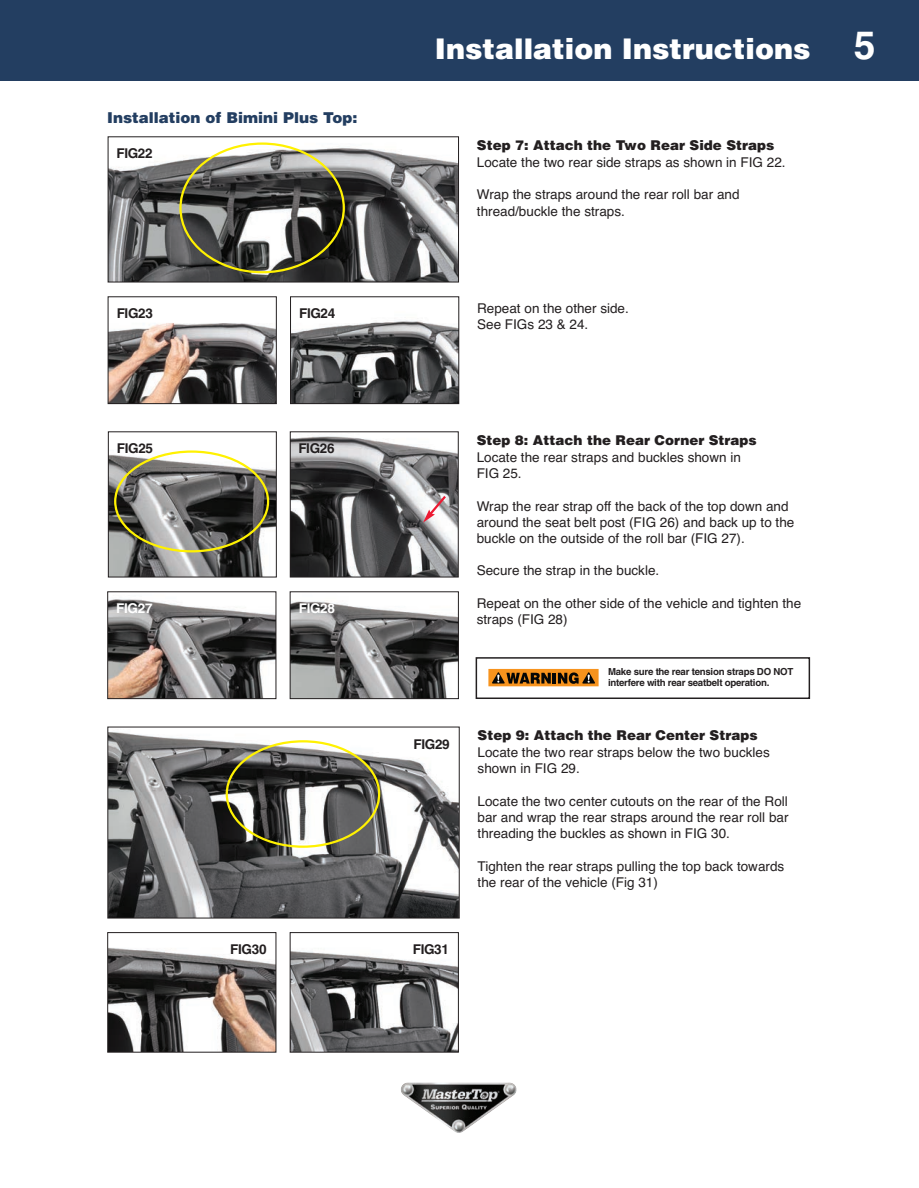
<style>
.page{position:relative;width:919px;height:1188px;background:#fff}
.page>*{position:absolute;margin:0;border:0;box-sizing:border-box;transform-origin:0 0}
.t1{font:900 28.5px "Helvetica";color:#fff}
.t2{font:900 15px "Helvetica";color:#233e61}
.t3{font:13.5px/16.2px "Helvetica";color:#231f20}
.t4{font:900 13.5px "Helvetica";color:#231f20}
.t5{font:700 condensed 13.5px "Helvetica";letter-spacing:-.025em;color:#231f20}
.t6{font:700 condensed 13.5px "Helvetica";letter-spacing:-.025em;color:#fff}
.t7{font:700 condensed 9.6px/11.1px "Helvetica";letter-spacing:-.025em;color:#231f20}
.s1{font-weight:700;font-size:39px}
</style>
<div class="page">
<div style="left:0;top:0;width:918px;height:80px;background:#233e61"></div>
<img style="left:110px;top:148px;width:346px;height:132px">
<div style="left:108px;top:136px;width:350px;height:146px;border:1px solid #231f20"></div>
<img style="left:110px;top:323px;width:164px;height:79px">
<div style="left:108px;top:296px;width:168px;height:108px;border:1px solid #231f20"></div>
<img style="left:292px;top:320px;width:165px;height:82px">
<div style="left:290px;top:296px;width:169px;height:108px;border:1px solid #231f20"></div>
<svg style="left:179px;top:142px;width:166px;height:131px"></svg>
<img style="left:292px;top:436px;width:164px;height:139px">
<div style="left:290px;top:431px;width:168px;height:146px;border:1px solid #231f20"></div>
<img style="left:110px;top:454px;width:164px;height:121px">
<div style="left:108px;top:431px;width:168px;height:146px;border:1px solid #231f20"></div>
<img style="left:109px;top:599px;width:165px;height:98px">
<div style="left:107px;top:591px;width:169px;height:108px;border:1px solid #231f20"></div>
<img style="left:291px;top:600px;width:165px;height:97px">
<div style="left:289px;top:591px;width:169px;height:108px;border:1px solid #231f20"></div>
<svg style="left:114px;top:450px;width:155px;height:102px;background:#838275"></svg>
<div style="left:475px;top:657px;width:334px;height:42px;border:2px solid #231f20"></div>
<svg style="left:488px;top:669px;width:110px;height:17px;background:#a16318"></svg>
<img style="left:109px;top:732px;width:348px;height:184px">
<div style="left:107px;top:727px;width:352px;height:191px;border:1px solid #231f20"></div>
<img style="left:109px;top:948px;width:165px;height:102px">
<div style="left:107px;top:932px;width:169px;height:120px;border:1px solid #231f20"></div>
<img style="left:291px;top:950px;width:165px;height:100px">
<div style="left:289px;top:932px;width:169px;height:120px;border:1px solid #231f20"></div>
<svg style="left:225px;top:740px;width:155px;height:108px"></svg>
<img style="left:401px;top:1082px;width:115px;height:51px">
<svg style="left:423px;top:493px;width:25px;height:29px"></svg>
<p class="t2" style="left:107px;top:108px;width:251px">Installation of Bimini Plus Top:</p>
<p class="t5" style="left:116px;top:149px;width:38px">FIG22</p>
<p class="t5" style="left:117px;top:309px;width:38px">FIG23</p>
<p class="t5" style="left:299px;top:309px;width:38px">FIG24</p>
<p class="t5" style="left:117px;top:444px;width:38px">FIG25</p>
<p class="t5" style="left:298px;top:444px;width:38px">FIG26</p>
<p class="t6" style="left:116px;top:604px;width:38px">FIG27</p>
<p class="t6" style="left:298px;top:604px;width:38px">FIG28</p>
<h1 class="t1" style="left:435px;top:31px;width:442px">Installation Instructions <span class="s1">5</span></h1>
<p class="t4" style="left:476px;top:136px;width:299px">Step 7: Attach the Two Rear Side Straps</p>
<p class="t3" style="left:476px;top:154px;width:310px">Locate the two rear side straps as shown in FIG 22.</p>
<p class="t3" style="left:476px;top:187px;width:264px">Wrap the straps around the rear roll bar and thread/buckle the straps.</p>
<p class="t3" style="left:477px;top:300px;width:153px">Repeat on the other side.<br>See FIGs 23 &amp; 24.</p>
<p class="t4" style="left:476px;top:431px;width:281px">Step 8: Attach the Rear Corner Straps</p>
<p class="t3" style="left:476px;top:449px;width:266px">Locate the rear straps and buckles shown in<br>FIG 25.</p>
<p class="t3" style="left:476px;top:498px;width:319px">Wrap the rear strap off the back of the top down and around the seat belt post (FIG 26) and back up to the buckle on the outside of the roll bar (FIG 27).</p>
<p class="t3" style="left:476px;top:563px;width:184px">Secure the strap in the buckle.</p>
<p class="t3" style="left:476px;top:595px;width:326px">Repeat on the other side of the vehicle and tighten the straps (FIG 28)</p>
<p class="t5" style="left:413px;top:739px;width:38px">FIG29</p>
<p class="t7" style="left:607px;top:667px;width:187px">Make sure the rear tension straps DO NOT interfere with rear seatbelt operation.</p>
<p class="t4" style="left:477px;top:726px;width:281px">Step 9: Attach the Rear Center Straps</p>
<p class="t3" style="left:477px;top:744px;width:293px">Locate the two rear straps below the two buckles shown in FIG 29.</p>
<p class="t3" style="left:477px;top:793px;width:312px;text-align:justify">Locate the two center cutouts on the rear of the Roll bar and wrap the rear straps around the rear roll bar threading the buckles as shown in FIG 30.</p>
<p class="t3" style="left:477px;top:858px;width:308px">Tighten the rear straps pulling the top back towards the rear of the vehicle (Fig 31)</p>
<p class="t5" style="left:230px;top:944px;width:38px">FIG30</p>
<p class="t5" style="left:412px;top:944px;width:38px">FIG31</p>
</div>
